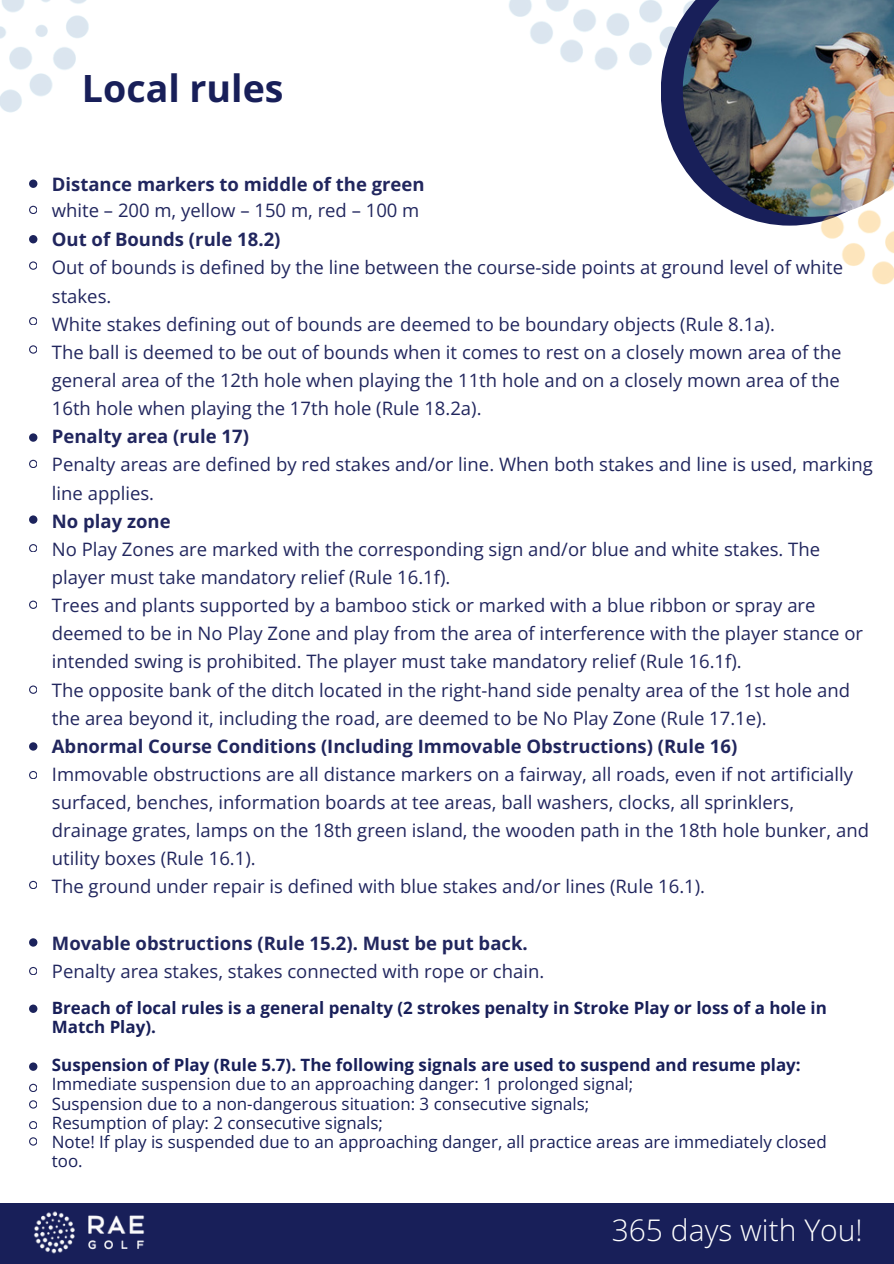
<style>
.page{position:relative;width:894px;height:1264px;background:#fff}
.page>*{position:absolute;margin:0;border:0;box-sizing:border-box;transform-origin:0 0}
.t1{font:700 37.5px "Open Sans";color:#181f59}
.t2{font:300 30px "Open Sans Hebrew";color:#fff}
.t3{font:18.45px/28.2px "Open Sans";color:#21265e}
.t4{font:700 18.45px "Open Sans";color:#21265e}
.t5{font:16.95px/19.2px "Open Sans";color:#181f59}
.t6{font:700 16.95px/19.2px "Open Sans";color:#181f59}
</style>
<div class="page">
<img style="left:509px;top:0;width:151px;height:70px">
<div style="left:0;top:1203px;width:893px;height:60px;background:#181f59"></div>
<svg style="left:660px;top:5px;width:111px;height:220px"></svg>
<img style="left:34px;top:1211px;width:111px;height:43px">
<img style="left:0;top:0;width:89px;height:113px">
<img style="left:682px;top:0;width:211px;height:217px">
<img style="left:771px;top:33px;width:122px;height:252px">
<div style="left:29px;top:179px;width:8px;height:9px;background:#1c235c;border-radius:50%"></div>
<div style="left:29px;top:235px;width:8px;height:8px;background:#1c235c;border-radius:50%"></div>
<div style="left:29px;top:433px;width:8px;height:9px;background:#1c235c;border-radius:50%"></div>
<div style="left:29px;top:515px;width:8px;height:9px;background:#1c235c;border-radius:50%"></div>
<div style="left:29px;top:742px;width:8px;height:8px;background:#1c235c;border-radius:50%"></div>
<div style="left:29px;top:938px;width:8px;height:8px;background:#1c235c;border-radius:50%"></div>
<div style="left:29px;top:1004px;width:8px;height:8px;background:#1c235c;border-radius:50%"></div>
<div style="left:29px;top:1062px;width:8px;height:8px;background:#1c235c;border-radius:50%"></div>
<svg style="left:29px;top:206px;width:8px;height:8px"></svg>
<svg style="left:29px;top:261px;width:8px;height:8px"></svg>
<svg style="left:29px;top:317px;width:8px;height:8px"></svg>
<svg style="left:29px;top:345px;width:8px;height:8px"></svg>
<svg style="left:29px;top:460px;width:8px;height:7px"></svg>
<svg style="left:29px;top:544px;width:8px;height:8px"></svg>
<svg style="left:29px;top:600px;width:8px;height:8px"></svg>
<svg style="left:29px;top:685px;width:8px;height:8px"></svg>
<svg style="left:29px;top:771px;width:8px;height:7px"></svg>
<svg style="left:29px;top:880px;width:8px;height:8px"></svg>
<svg style="left:29px;top:966px;width:8px;height:8px"></svg>
<svg style="left:29px;top:1083px;width:8px;height:8px"></svg>
<svg style="left:29px;top:1100px;width:8px;height:8px"></svg>
<svg style="left:29px;top:1121px;width:8px;height:7px"></svg>
<svg style="left:29px;top:1137px;width:8px;height:8px"></svg>
<p class="t1" style="left:82px;top:62px;width:203px">Local rules</p>
<p class="t4" style="left:52px;top:171px;width:374px">Distance markers to middle of the green</p>
<p class="t3" style="left:52px;top:196px;width:369px">white – 200 m, yellow – 150 m, red – 100 m</p>
<p class="t4" style="left:52px;top:226px;width:230px">Out of Bounds (rule 18.2)</p>
<h1 class="t3" style="left:52px;top:253px;width:792px">Out of bounds is defined by the line between the course-side points at ground level of white stakes.</h1>
<h3 class="t3" style="left:52px;top:309px;width:724px">White stakes defining out of bounds are deemed to be boundary objects (Rule 8.1a).</h3>
<p class="t3" style="left:52px;top:337px;width:790px;text-align:justify">The ball is deemed to be out of bounds when it comes to rest on a closely mown area of the general area of the 12th hole when playing the 11th hole and on a closely mown area of the 16th hole when playing the 17th hole (Rule 18.2a).</p>
<p class="t4" style="left:52px;top:423px;width:198px">Penalty area (rule 17)</p>
<p class="t3" style="left:52px;top:450px;width:822px">Penalty areas are defined by red stakes and/or line. When both stakes and line is used, marking line applies.</p>
<p class="t4" style="left:52px;top:508px;width:120px">No play zone</p>
<p class="t3" style="left:52px;top:534px;width:769px">No Play Zones are marked with the corresponding sign and/or blue and white stakes. The player must take mandatory relief (Rule 16.1f).</p>
<p class="t3" style="left:52px;top:591px;width:812px">Trees and plants supported by a bamboo stick or marked with a blue ribbon or spray are deemed to be in No Play Zone and play from the area of interference with the player stance or intended swing is prohibited. The player must take mandatory relief (Rule 16.1f).</p>
<p class="t3" style="left:52px;top:675px;width:799px">The opposite bank of the ditch located in the right-hand side penalty area of the 1st hole and the area beyond it, including the road, are deemed to be No Play Zone (Rule 17.1e).</p>
<p class="t4" style="left:52px;top:733px;width:686px">Abnormal Course Conditions (Including Immovable Obstructions) (Rule 16)</p>
<p class="t3" style="left:52px;top:759px;width:818px">Immovable obstructions are all distance markers on a fairway, all roads, even if not artificially surfaced, benches, information boards at tee areas, ball washers, clocks, all sprinklers, drainage grates, lamps on the 18th green island, the wooden path in the 18th hole bunker, and utility boxes (Rule 16.1).</p>
<p class="t3" style="left:52px;top:872px;width:654px">The ground under repair is defined with blue stakes and/or lines (Rule 16.1).</p>
<p class="t4" style="left:52px;top:930px;width:477px">Movable obstructions (Rule 15.2). Must be put back.</p>
<p class="t3" style="left:52px;top:956px;width:494px">Penalty area stakes, stakes connected with rope or chain.</p>
<p class="t6" style="left:52px;top:997px;width:776px">Breach of local rules is a general penalty (2 strokes penalty in Stroke Play or loss of a hole in<br>Match Play).</p>
<p class="t6" style="left:52px;top:1055px;width:750px">Suspension of Play (Rule 5.7). The following signals are used to suspend and resume play:</p>
<h3 class="t5" style="left:52px;top:1074px;width:582px">Immediate suspension due to an approaching danger: 1 prolonged signal;</h3>
<p class="t5" style="left:52px;top:1093px;width:538px">Suspension due to a non-dangerous situation: 3 consecutive signals;</p>
<p class="t5" style="left:52px;top:1112px;width:332px">Resumption of play: 2 consecutive signals;</p>
<p class="t5" style="left:52px;top:1131px;width:776px">Note! If play is suspended due to an approaching danger, all practice areas are immediately closed too.</p>
<p class="t2" style="left:611px;top:1209px;width:252px">365 days with You!</p>
</div>
